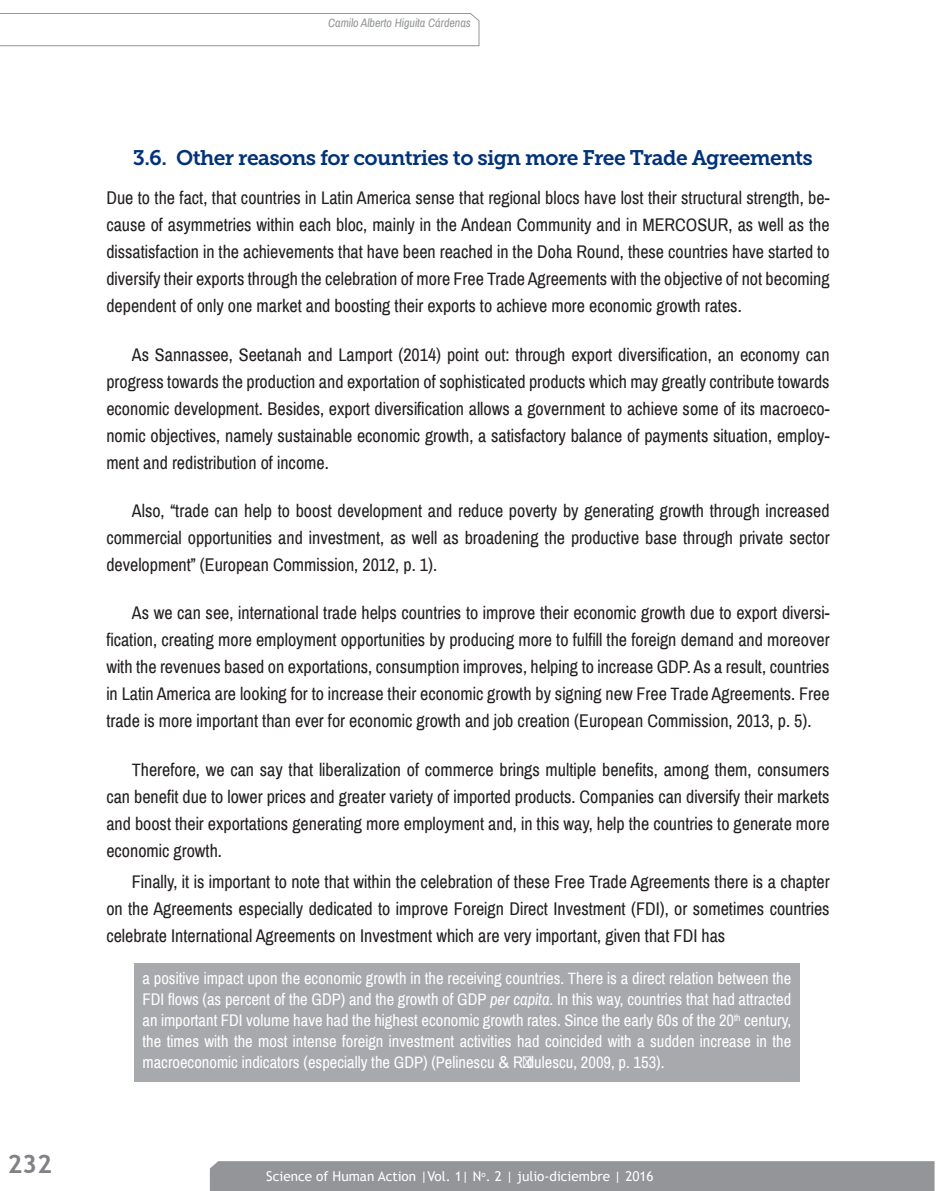
<style>
.page{position:relative;width:936px;height:1191px;background:#fff}
.page>*{position:absolute;margin:0;border:0;box-sizing:border-box;transform-origin:0 0}
.t1{font:700 25.5px "Trebuchet MS";color:#808285}
.t2{font:21px "Museo Slab 700";letter-spacing:-.03em;color:#00327a}
.t3{font:18px/27px "Archivo Narrow";color:#231f20;text-align:justify}
.t4{font:16.5px/21px "Archivo Narrow";color:#fff;text-align:justify}
.t5{font:13.5px "Trebuchet MS";color:#fff}
.t6{font:italic 12px "Archivo Narrow";color:#939598}
.s1{font-style:italic}
.s2{font-family:"Arial"}
</style>
<div class="page">
<div style="left:210px;top:1161px;width:724px;height:30px;background:#939598"></div>
<svg style="left:0;top:13px;width:479px;height:33px"></svg>
<div style="left:134px;top:963px;width:665px;height:118px;background:#a8a9ad"></div>
<h1 class="t1" style="left:7px;top:1147px;width:46px">232</h1>
<p class="t6" style="left:328px;top:15px;width:144px">Camilo Alberto Higuita Cárdenas</p>
<p class="t2" style="left:133px;top:145px;width:681px">3.6. Other reasons for countries to sign more Free Trade Agreements</p>
<p class="t3" style="left:106px;top:185px;width:724px">Due to the fact, that countries in Latin America sense that regional blocs have lost their structural strength, be&shy;cause of asymmetries within each bloc, mainly in the Andean Community and in MERCOSUR, as well as the dissatisfaction in the achievements that have been reached in the Doha Round, these countries have started to diversify their exports through the celebration of more Free Trade Agreements with the objective of not becoming dependent of only one market and boosting their exports to achieve more economic growth rates.</p>
<p class="t3" style="left:106px;top:341px;width:724px;text-indent:26px">As Sannassee, Seetanah and Lamport (2014) point out: through export diversification, an economy can progress towards the production and exportation of sophisticated products which may greatly contribute towards economic development. Besides, export diversification allows a government to achieve some of its macroeco&shy;nomic objectives, namely sustainable economic growth, a satisfactory balance of payments situation, employ&shy;ment and redistribution of income.</p>
<p class="t3" style="left:106px;top:497px;width:724px;text-indent:26px">Also, “trade can help to boost development and reduce poverty by generating growth through increased commercial opportunities and investment, as well as broadening the productive base through private sector development” (European Commission, 2012, p. 1).</p>
<p class="t3" style="left:106px;top:600px;width:724px;text-indent:26px">As we can see, international trade helps countries to improve their economic growth due to export diversi&shy;fication, creating more employment opportunities by producing more to fulfill the foreign demand and moreover with the revenues based on exportations, consumption improves, helping to increase GDP. As a result, countries in Latin America are looking for to increase their economic growth by signing new Free Trade Agreements. Free trade is more important than ever for economic growth and job creation (European Commission, 2013, p. 5).</p>
<p class="t3" style="left:106px;top:756px;width:724px;text-indent:26px">Therefore, we can say that liberalization of commerce brings multiple benefits, among them, consumers can benefit due to lower prices and greater variety of imported products. Companies can diversify their markets and boost their exportations generating more employment and, in this way, help the countries to generate more economic growth.</p>
<p class="t3" style="left:106px;top:868px;width:724px;text-indent:26px">Finally, it is important to note that within the celebration of these Free Trade Agreements there is a chapter on the Agreements especially dedicated to improve Foreign Direct Investment (FDI), or sometimes countries celebrate International Agreements on Investment which are very important, given that FDI has</p>
<p class="t4" style="left:142px;top:968px;width:650px">a positive impact upon the economic growth in the receiving countries. There is a direct relation between the FDI flows (as percent of the GDP) and the growth of GDP <span class="s1">per capita</span>. In this way, countries that had attracted an important FDI volume have had the highest economic growth rates. Since the early 60s of the 20<sup>th</sup> century, the times with the most intense foreign investment activities had coincided with a sudden increase in the macroeconomic indicators (especially the GDP) (Pelinescu <span class="s2">&amp;</span> Rǎdulescu, 2009, p. 153).</p>
<p class="t5" style="left:266px;top:1167px;width:389px">Science of Human Action |Vol. 1| N<sup>o</sup>. 2 | julio-diciembre | 2016</p>
</div>
